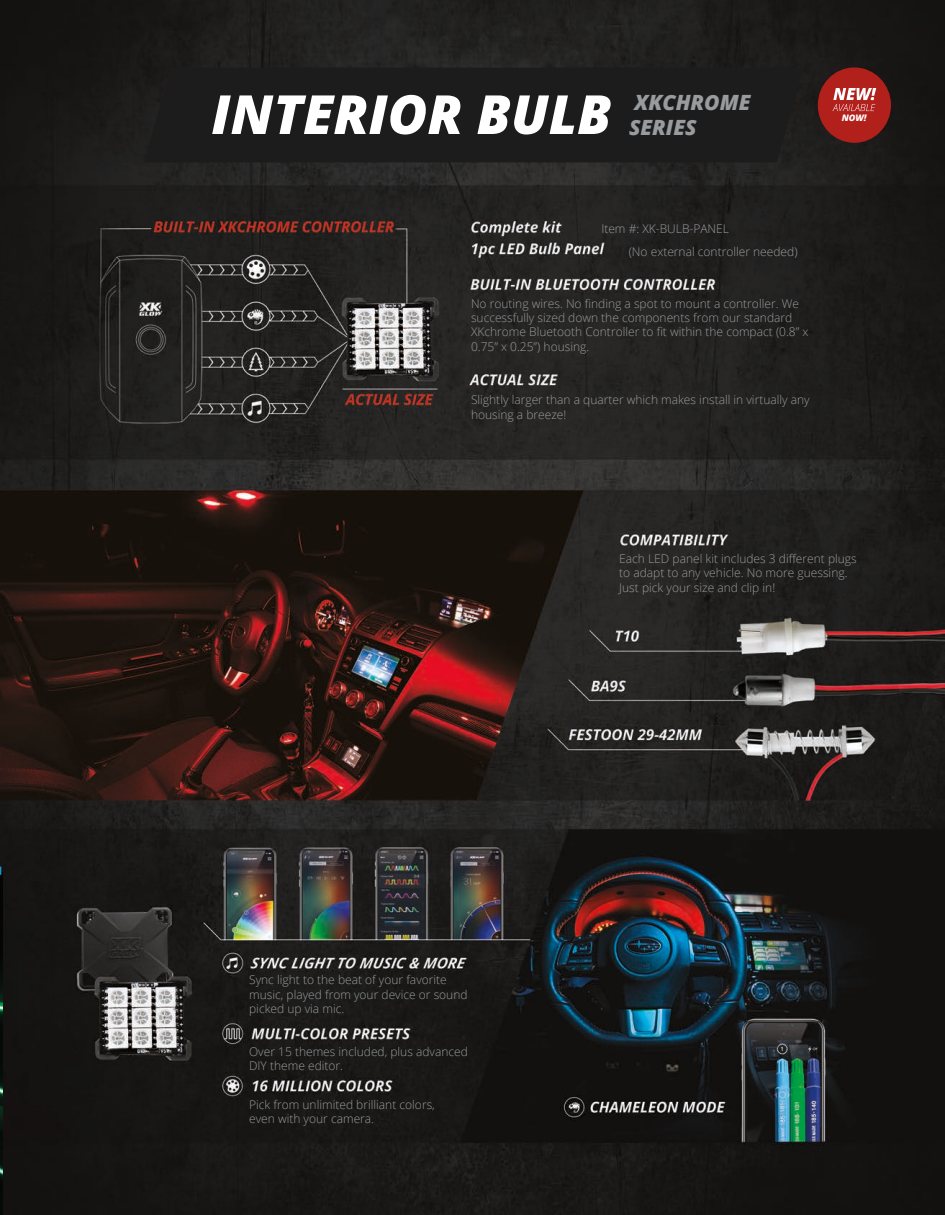
<style>
.page{position:relative;width:945px;height:1215px;background:#fff}
.page>*{position:absolute;margin:0;border:0;box-sizing:border-box;transform-origin:0 0}
.t1{font:italic 800 54px "Open Sans";color:#fff}
.t2{font:italic 800 21px "Open Sans";color:#989c9e}
.t3{font:300 12px/14.4px "Open Sans";color:#989c9c}
.t4{font:300 12px/14.4px "Open Sans";color:#989c9e}
.t5{font:italic 800 9px "Open Sans";color:#fff}
</style>
<div class="page">
<img style="left:0;top:0;width:945px;height:1215px">
<img style="left:0;top:873px;width:3px;height:342px">
<div style="left:144px;top:68px;width:660px;height:94px;background:#1d1c1c"></div>
<div style="left:818px;top:67px;width:73px;height:76px;background:#b2201c;border-radius:50%"></div>
<svg style="left:832px;top:88px;width:44px;height:23px"></svg>
<p class="t1" style="left:211px;top:73px;width:401px">INTERIOR BULB</p>
<p class="t2" style="left:634px;top:86px;width:118px">XKCHROME</p>
<p class="t2" style="left:629px;top:111px;width:69px">SERIES</p>
<p class="t5" style="left:842px;top:111px;width:26px">NOW!</p>
<p class="t4" style="left:601px;top:221px;width:129px">Item #: XK-BULB-PANEL</p>
<p class="t4" style="left:629px;top:244px;width:170px">(No external controller needed)</p>
<p class="t3" style="left:471px;top:296px;width:339px">No routing wires. No finding a spot to mount a controller. We successfully sized down the components from our standard XKchrome Bluetooth Controller to fit within the compact (0.8” x 0.75” x 0.25”) housing.</p>
<p class="t3" style="left:471px;top:392px;width:340px">Slightly larger than a quarter which makes install in virtually any housing a breeze!</p>
<p class="t3" style="left:619px;top:551px;width:239px">Each LED panel kit includes 3 different plugs</p>
<p class="t3" style="left:619px;top:566px;width:230px">to adapt to any vehicle. No more guessing.</p>
<p class="t3" style="left:619px;top:580px;width:157px">Just pick your size and clip in!</p>
<p class="t4" style="left:249px;top:972px;width:220px">Sync light to the beat of your favorite music, played from your device or sound picked up via mic.</p>
<p class="t4" style="left:249px;top:1044px;width:220px">Over 15 themes included, plus advanced</p>
<p class="t4" style="left:249px;top:1058px;width:95px">DIY theme editor.</p>
<p class="t4" style="left:249px;top:1097px;width:187px">Pick from unlimited brilliant colors,</p>
<p class="t4" style="left:249px;top:1111px;width:127px">even with your camera.</p>
</div>
